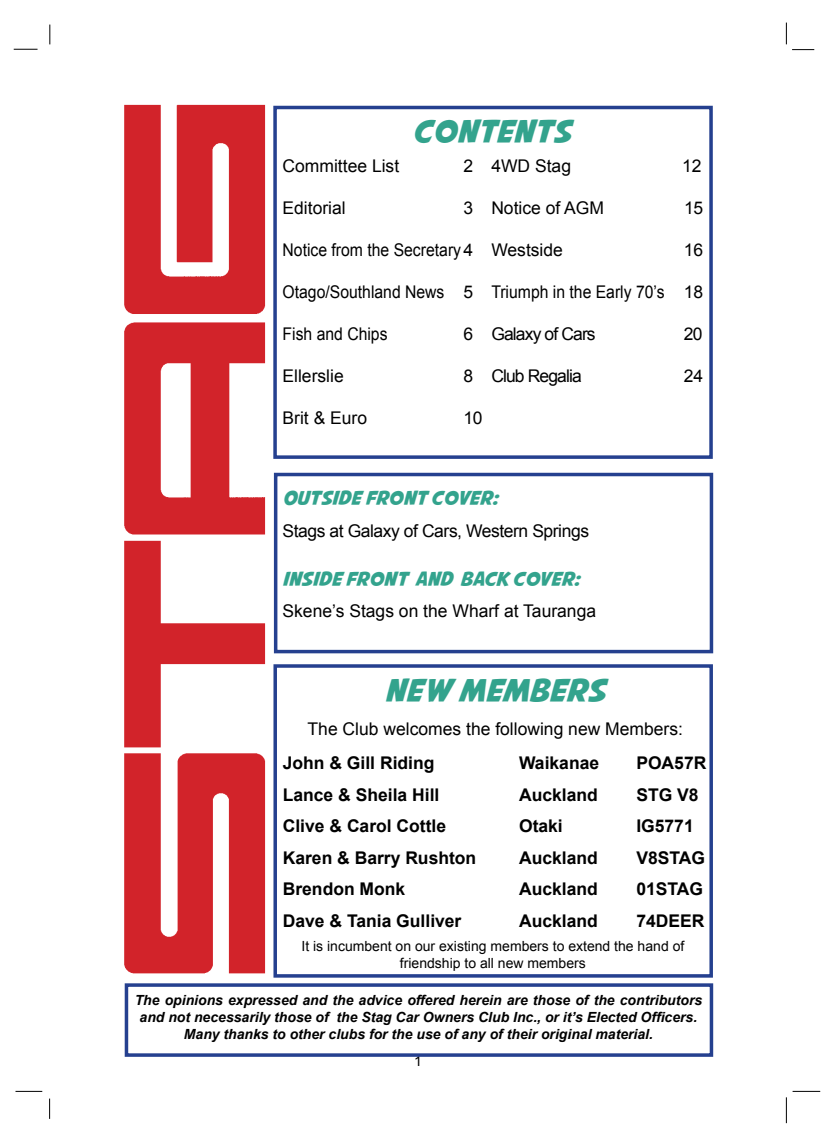
<style>
.page{position:relative;width:836px;height:1141px;background:#fff}
.page>*{position:absolute;margin:0;border:0;box-sizing:border-box;transform-origin:0 0}
.t1{font:31.5px "Avengeance Mightiest Avenger";color:#33a38d}
.t2{font:19.25px "Avengeance Mightiest Avenger";letter-spacing:-.005em;color:#33a38d}
.t3{font:700 17.5px "Arial";color:#000}
.t4{font:17.5px "Arial";color:#000}
.t5{font:17.5px "Arial";color:#000;scale:.9 1}
.t6{font:17.5px "Arial";letter-spacing:-.025em;color:#000}
.t7{font:17.5px "Arial";letter-spacing:-.05em;color:#000}
.t8{font:italic 700 14px/16.8px "Arial";color:#000;text-align:center}
.t9{font:14px/16.8px "Arial";color:#000;text-align:center}
</style>
<div class="page">
<svg style="left:50px;top:25px;width:1px;height:19px"></svg>
<svg style="left:14px;top:49px;width:24px;height:1px"></svg>
<svg style="left:16px;top:1091px;width:26px;height:1px"></svg>
<svg style="left:49px;top:1099px;width:1px;height:20px"></svg>
<svg style="left:786px;top:1091px;width:34px;height:32px"></svg>
<svg style="left:786px;top:23px;width:28px;height:27px"></svg>
<div style="left:273px;top:106px;width:440px;height:353px;border:4px solid #25408f"></div>
<div style="left:273px;top:664px;width:440px;height:314px;border:4px solid #25408f"></div>
<div style="left:274px;top:473px;width:439px;height:180px;border:4px solid #25408f"></div>
<div style="left:125px;top:983px;width:588px;height:74px;border:4px solid #25408f"></div>
<img style="left:124px;top:104px;width:158px;height:874px">
<h1 class="t1" style="left:412px;top:117px;width:160px">CONTENTS</h1>
<p class="t4" style="left:283px;top:154px;width:118px">Committee List</p>
<p class="t4" style="left:464px;top:154px;width:11px">2</p>
<p class="t4" style="left:283px;top:196px;width:65px">Editorial</p>
<p class="t4" style="left:464px;top:196px;width:11px">3</p>
<p class="t5" style="left:283px;top:238px;width:213px">Notice from the Secretary 4</p>
<p class="t5" style="left:283px;top:280px;width:213px">Otago/Southland News 5</p>
<p class="t5" style="left:283px;top:322px;width:118px">Fish and Chips</p>
<p class="t4" style="left:464px;top:322px;width:11px">6</p>
<p class="t4" style="left:283px;top:364px;width:63px">Ellerslie</p>
<p class="t4" style="left:464px;top:364px;width:11px">8</p>
<p class="t4" style="left:283px;top:406px;width:86px">Brit &amp; Euro</p>
<p class="t4" style="left:464px;top:406px;width:20px">10</p>
<p class="t4" style="left:491px;top:154px;width:81px">4WD Stag</p>
<p class="t4" style="left:682px;top:154px;width:21px">12</p>
<p class="t4" style="left:491px;top:196px;width:114px">Notice of AGM</p>
<p class="t4" style="left:684px;top:196px;width:21px">15</p>
<p class="t4" style="left:491px;top:238px;width:73px">Westside</p>
<p class="t4" style="left:684px;top:238px;width:21px">16</p>
<p class="t5" style="left:491px;top:280px;width:237px">Triumph in the Early 70’s 18</p>
<p class="t7" style="left:491px;top:322px;width:106px">Galaxy of Cars</p>
<p class="t4" style="left:684px;top:322px;width:20px">20</p>
<p class="t7" style="left:491px;top:364px;width:92px">Club Regalia</p>
<p class="t4" style="left:684px;top:364px;width:21px">24</p>
<h2 class="t2" style="left:283px;top:489px;width:217px">OUTSIDE FRONT COVER:</h2>
<p class="t6" style="left:283px;top:519px;width:308px">Stags at Galaxy of Cars, Western Springs</p>
<h2 class="t2" style="left:283px;top:570px;width:299px">INSIDE FRONT AND BACK COVER:</h2>
<p class="t4" style="left:283px;top:599px;width:315px">Skene’s Stags on the Wharf at Tauranga</p>
<h1 class="t1" style="left:384px;top:676px;width:222px">NEW MEMBERS</h1>
<p class="t4" style="left:308px;top:717px;width:377px">The Club welcomes the following new Members:</p>
<p class="t3" style="left:283px;top:751px;width:153px">John &amp; Gill Riding</p>
<p class="t3" style="left:519px;top:751px;width:82px">Waikanae</p>
<p class="t3" style="left:636px;top:751px;width:72px">POA57R</p>
<p class="t3" style="left:283px;top:783px;width:158px">Lance &amp; Sheila Hill</p>
<p class="t3" style="left:519px;top:783px;width:80px">Auckland</p>
<p class="t3" style="left:636px;top:783px;width:64px">STG V8</p>
<p class="t3" style="left:283px;top:814px;width:165px">Clive &amp; Carol Cottle</p>
<p class="t3" style="left:519px;top:814px;width:45px">Otaki</p>
<p class="t3" style="left:636px;top:814px;width:59px">IG5771</p>
<p class="t3" style="left:283px;top:846px;width:195px">Karen &amp; Barry Rushton</p>
<p class="t3" style="left:519px;top:846px;width:80px">Auckland</p>
<p class="t3" style="left:636px;top:846px;width:70px">V8STAG</p>
<p class="t3" style="left:283px;top:877px;width:124px">Brendon Monk</p>
<p class="t3" style="left:519px;top:877px;width:80px">Auckland</p>
<p class="t3" style="left:636px;top:877px;width:68px">01STAG</p>
<p class="t3" style="left:283px;top:909px;width:180px">Dave &amp; Tania Gulliver</p>
<p class="t3" style="left:519px;top:909px;width:80px">Auckland</p>
<p class="t3" style="left:636px;top:909px;width:70px">74DEER</p>
<p class="t9" style="left:301px;top:938px;width:384px">It is incumbent on our existing members to extend the hand of friendship to all new members</p>
<p class="t8" style="left:135px;top:992px;width:569px">The opinions expressed and the advice offered herein are those of the contributors and not necessarily those of the Stag Car Owners Club Inc., or it’s Elected Officers.<br>Many thanks to other clubs for the use of any of their original material.</p>
<p class="t9" style="left:414px;top:1053px;width:9px">1</p>
</div>
